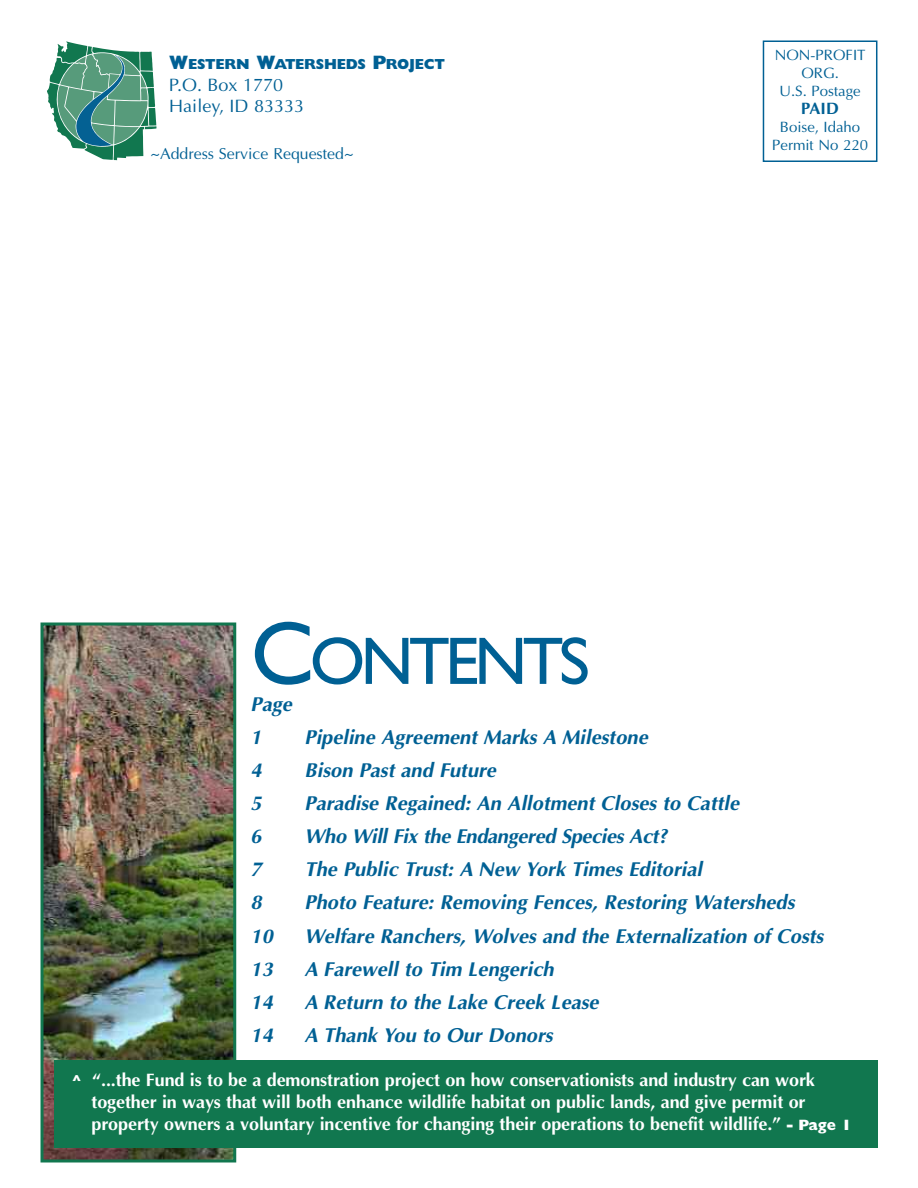
<style>
.page{position:relative;width:918px;height:1188px;background:#fff}
.page>*{position:absolute;margin:0;border:0;box-sizing:border-box;transform-origin:0 0}
.t1{font:67.5px "Gill Sans";letter-spacing:-.065em;color:#006094}
.t2{font:italic 700 20.1px/33px "Optima";color:#006094}
.t3{font:700 18px/21.9px "Optima";letter-spacing:-.005em;color:#fff}
.t4{font:18px/21px "Optima";color:#006094}
.t5{font:700 16.5px "Optima";color:#006094}
.t6{font:15.9px "Optima";color:#006094}
.t7{font:15px/18px "Optima";color:#006094;text-align:center}
.t8{font:800 14.7px "Gill Sans";letter-spacing:-.02em;color:#006094}
.s1{font-size:19.5px}
.s2{font-size:90px}
.s3{font-family:"Gill Sans";font-weight:800;font-size:15px}
</style>
<div class="page">
<svg style="left:47px;top:41px;width:110px;height:120px"></svg>
<img style="left:44px;top:626px;width:188px;height:532px">
<div style="left:40px;top:622px;width:196px;height:540px;border:3px solid #11774f"></div>
<div style="left:763px;top:40px;width:114px;height:122px;border:2px solid #006094"></div>
<div style="left:54px;top:1060px;width:823px;height:88px;background:#11774f"></div>
<p class="t8" style="left:169px;top:58px;width:277px"><span class="s1">W</span>ESTERN <span class="s1">W</span>ATERSHEDS <span class="s1">P</span>ROJECT</p>
<p class="t4" style="left:169px;top:74px;width:136px">P.O. Box 1770<br>Hailey, ID 83333</p>
<p class="t6" style="left:151px;top:144px;width:205px">~Address Service Requested~</p>
<p class="t7" style="left:775px;top:46px;width:92px">NON-PROFIT<br>ORG.<br>U.S. Postage</p>
<p class="t5" style="left:801px;top:99px;width:39px">PAID</p>
<p class="t7" style="left:772px;top:118px;width:97px">Boise, Idaho<br>Permit No 220</p>
<h1 class="t1" style="left:251px;top:636px;width:341px"><span class="s2">C</span>ONTENTS</h1>
<p class="t2" style="left:250px;top:688px;width:43px">Page<br>1</p>
<p class="t2" style="left:305px;top:721px;width:345px">Pipeline Agreement Marks A Milestone</p>
<p class="t2" style="left:251px;top:754px;width:13px">4</p>
<p class="t2" style="left:305px;top:754px;width:193px">Bison Past and Future</p>
<p class="t2" style="left:251px;top:787px;width:13px">5</p>
<p class="t2" style="left:305px;top:787px;width:436px">Paradise Regained: An Allotment Closes to Cattle</p>
<p class="t2" style="left:251px;top:820px;width:13px">6</p>
<p class="t2" style="left:305px;top:820px;width:364px">Who Will Fix the Endangered Species Act?</p>
<p class="t2" style="left:251px;top:853px;width:13px">7</p>
<p class="t2" style="left:305px;top:853px;width:399px">The Public Trust: A New York Times Editorial</p>
<p class="t2" style="left:251px;top:886px;width:13px">8</p>
<p class="t2" style="left:305px;top:886px;width:492px">Photo Feature: Removing Fences, Restoring Watersheds</p>
<p class="t2" style="left:251px;top:919px;width:24px">10</p>
<p class="t2" style="left:305px;top:919px;width:520px">Welfare Ranchers, Wolves and the Externalization of Costs</p>
<p class="t2" style="left:251px;top:952px;width:24px">13</p>
<p class="t2" style="left:305px;top:952px;width:251px">A Farewell to Tim Lengerich</p>
<p class="t2" style="left:251px;top:985px;width:24px">14</p>
<p class="t2" style="left:305px;top:985px;width:296px">A Return to the Lake Creek Lease</p>
<p class="t2" style="left:251px;top:1018px;width:24px">14</p>
<p class="t2" style="left:305px;top:1018px;width:250px">A Thank You to Our Donors</p>
<p class="t3" style="left:92px;top:1069px;width:762px;text-indent:-20px"><span class="s3">^</span> “...the Fund is to be a demonstration project on how conservationists and industry can work together in ways that will both enhance wildlife habitat on public lands, and give permit or property owners a voluntary incentive for changing their operations to benefit wildlife.” <span class="s3">- Page 1</span></p>
</div>
